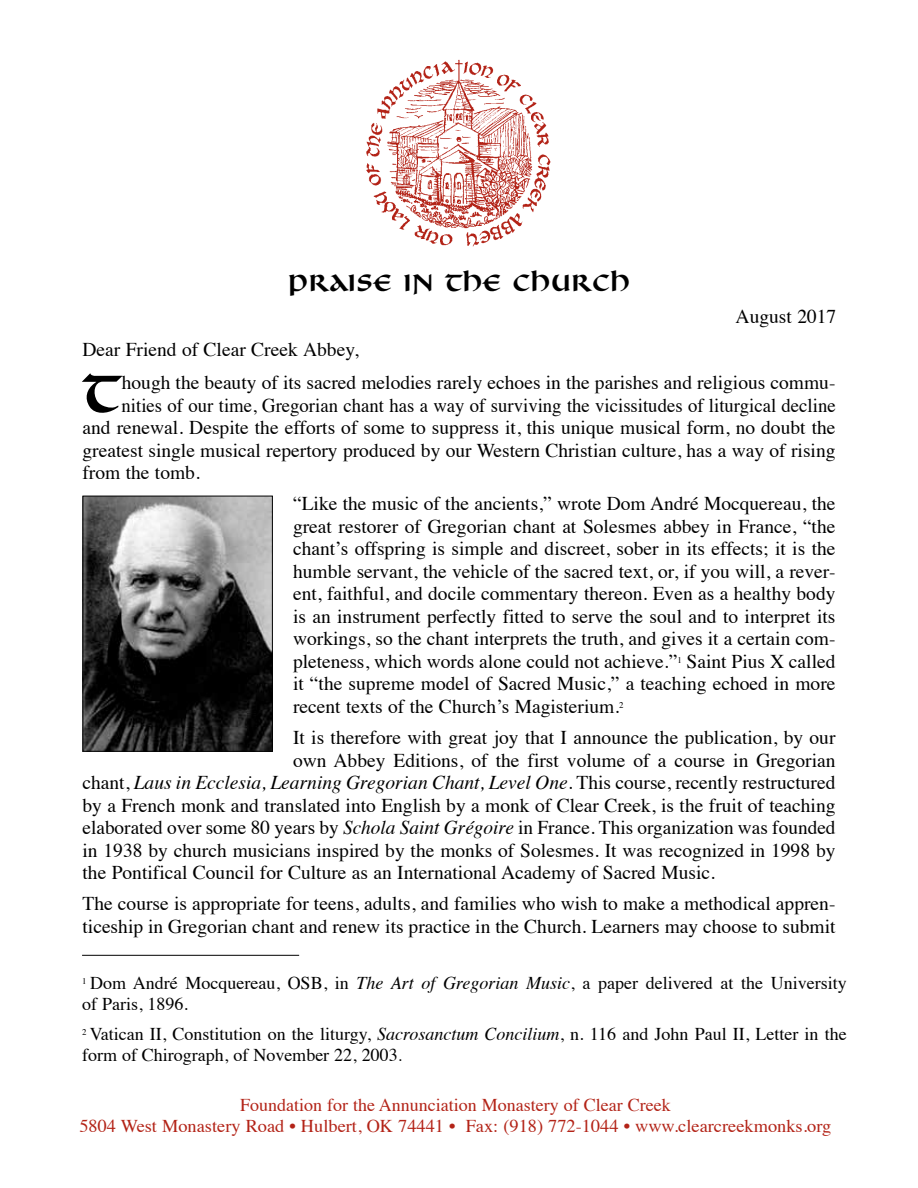
<style>
.page{position:relative;width:918px;height:1188px;background:#fff}
.page>*{position:absolute;margin:0;border:0;box-sizing:border-box;transform-origin:0 0}
.t1{font:700 60px "Benedikt";color:#000}
.t2{font:700 27px "Benedikt";color:#000}
.t3{font:19.5px/22.5px "Times";color:#000;text-align:justify}
.t4{font:italic 19.5px "Times";color:#000}
.t5{font:19.5px "Times";color:#000;scale:.96 1}
.t6{font:18px/21px "Times";color:#000}
.t7{font:18px/21px "Times";color:#b32317;text-align:center}
.t8{font:8.7px "Times";color:#000}
.s1{font-style:normal}
.s2{font-style:italic}
.s3{font-size:16.5px}
</style>
<div class="page">
<img style="left:366px;top:59px;width:185px;height:188px">
<img style="left:85px;top:498px;width:186px;height:252px">
<div style="left:83px;top:496px;width:190px;height:256px;border:1px solid #000"></div>
<hr style="left:82px;top:955px;width:217px;height:1px;background:#000">
<h2 class="t2" style="left:288px;top:269px;width:344px">PRAISE IN THE CHURCH</h2>
<p class="t3" style="left:736px;top:304px;width:102px">August 2017</p>
<p class="t3" style="left:82px;top:337px;width:278px">Dear Friend of Clear Creek Abbey,</p>
<h1 class="t1" style="left:82px;top:362px;width:39px">T</h1>
<p class="t3" style="left:122px;top:370px;width:715px">hough the beauty of its sacred melodies rarely echoes in the parishes and religious commu-</p>
<p class="t5" style="left:122px;top:387px;width:745px">nities of our time, Gregorian chant has a way of surviving the vicissitudes of liturgical decline</p>
<p class="t3" style="left:82px;top:415px;width:755px">and renewal. Despite the efforts of some to suppress it, this unique musical form, no doubt the</p>
<p class="t3" style="left:82px;top:437px;width:755px">greatest single musical repertory produced by our Western Christian culture, has a way of rising</p>
<p class="t3" style="left:82px;top:460px;width:119px">from the tomb.</p>
<p class="t3" style="left:293px;top:491px;width:544px">“Like the music of the ancients,” wrote Dom André Mocquereau, the great restorer of Gregorian chant at Solesmes abbey in France, “the chant’s offspring is simple and discreet, sober in its effects; it is the humble servant, the vehicle of the sacred text, or, if you will, a rever&shy;ent, faithful, and docile commentary thereon. Even as a healthy body is an instrument perfectly fitted to serve the soul and to interpret its workings, so the chant interprets the truth, and gives it a certain com&shy;pleteness, which words alone could not achieve.”</p>
<p class="t3" style="left:293px;top:648px;width:544px;text-indent:394px">Saint Pius X called it “the supreme model of Sacred Music,” a teaching echoed in more recent texts of the Church’s Magisterium.</p>
<p class="t8" style="left:677px;top:652px;width:6px">1</p>
<p class="t8" style="left:619px;top:697px;width:6px">2</p>
<p class="t3" style="left:293px;top:725px;width:544px">It is therefore with great joy that I announce the publication, by our</p>
<p class="t3" style="left:293px;top:747px;width:544px">own Abbey Editions, of the first volume of a course in Gregorian</p>
<p class="t4" style="left:82px;top:766px;width:755px"><span class="s1">chant,</span> Laus in Ecclesia, Learning Gregorian Chant, Level One<span class="s1">. This course, recently restructured</span></p>
<p class="t3" style="left:82px;top:792px;width:755px">by a French monk and translated into English by a monk of Clear Creek, is the fruit of teaching</p>
<p class="t3" style="left:82px;top:815px;width:755px">elaborated over some 80 years by <span class="s2">Schola Saint Grégoire</span> in France. This organization was founded</p>
<p class="t3" style="left:83px;top:837px;width:755px">in 1938 by church musicians inspired by the monks of Solesmes. It was recognized in 1998 by</p>
<p class="t3" style="left:83px;top:860px;width:634px">the Pontifical Council for Culture as an International Academy of Sacred Music.</p>
<p class="t3" style="left:83px;top:891px;width:755px">The course is appropriate for teens, adults, and families who wish to make a methodical appren&shy;ticeship in Gregorian chant and renew its practice in the Church. Learners may choose to submit</p>
<p class="t6" style="left:82px;top:971px;width:766px"><sup>1</sup> Dom André Mocquereau, OSB, in <span class="s2">The Art of Gregorian Music</span>, a paper delivered at the University of Paris, 1896.</p>
<p class="t6" style="left:82px;top:1021px;width:766px;line-height:21.8px"><sup>2</sup> Vatican II, Constitution on the liturgy, <span class="s2">Sacrosanctum Concilium</span>, n. 116 and John Paul II, Letter in the form of Chirograph, of November 22, 2003<span class="s3">.</span></p>
<p class="t7" style="left:79px;top:1093px;width:754px">Foundation for the Annunciation Monastery of Clear Creek<br>5804 West Monastery Road • Hulbert, OK 74441 • Fax: (918) 772-1044 • www.clearcreekmonks.org</p>
</div>
